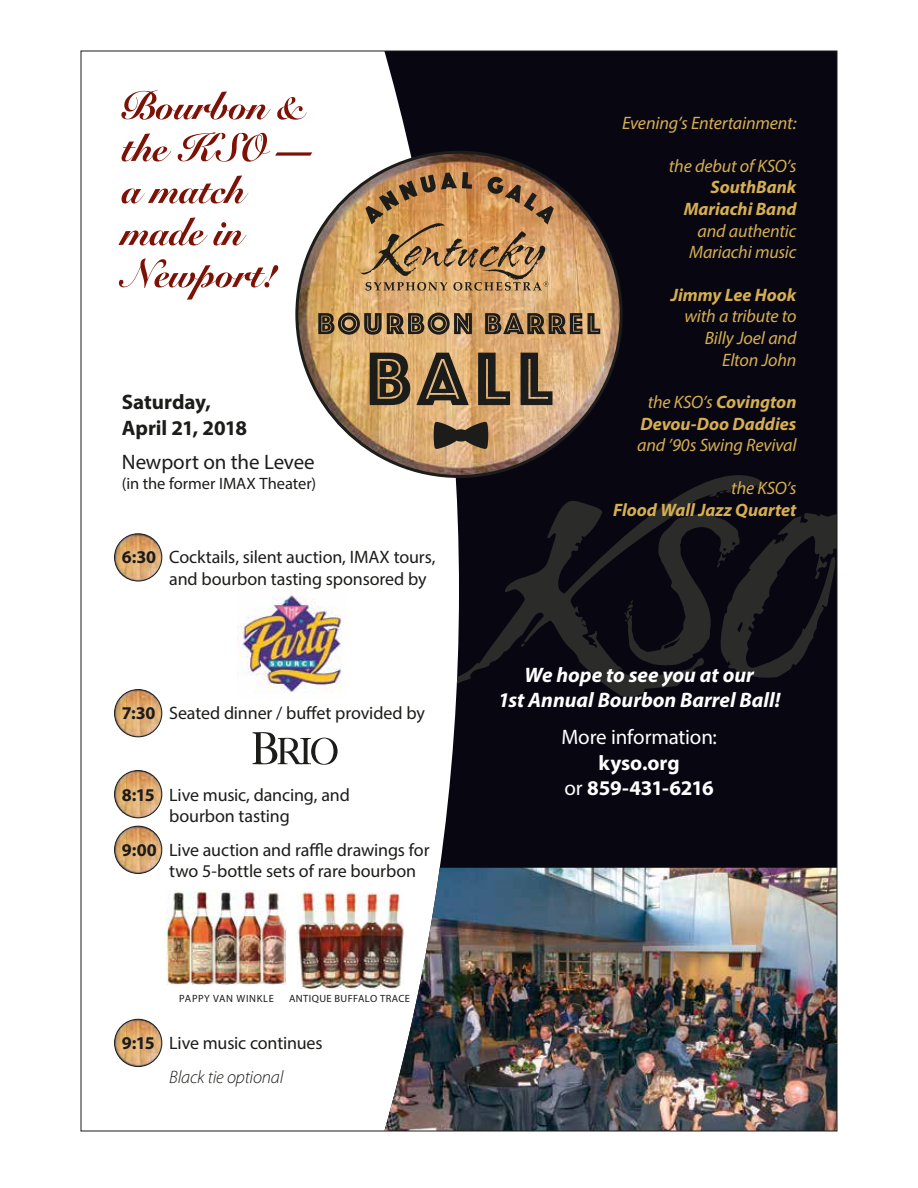
<style>
.page{position:relative;width:918px;height:1188px;background:#fff}
.page>*{position:absolute;margin:0;border:0;box-sizing:border-box;transform-origin:0 0}
.t1{font:italic 700 21px/25.2px "Myriad Pro";color:#fff;text-align:center}
.t2{font:700 21px/25.2px "Myriad Pro";letter-spacing:-.01em;color:#fff;text-align:center}
.t3{font:700 21px/25.2px "Myriad Pro";letter-spacing:-.005em;color:#1c1c1a}
.t4{font:21px "Myriad Pro";letter-spacing:-.005em;color:#1c1c1a}
.t5{font:21px "Myriad Pro";letter-spacing:-.01em;color:#fff}
.t6{font:18px/21.6px "Myriad Pro";letter-spacing:-.005em;color:#1c1c1a}
.t7{font:italic 18px/21.6px "Myriad Pro";letter-spacing:-.01em;color:#d6af52;text-align:center}
.t8{font:italic 700 18px/21.6px "Myriad Pro";color:#d6af52;text-align:right}
.t9{font:16.5px "Myriad Pro";color:#1c1c1a}
.t10{font:10.5px "Myriad Pro";letter-spacing:.045em;color:#1c1c1a}
.s1{font-weight:700}
.s2{font-weight:300;font-style:italic}
.s3{font-weight:400}
</style>
<div class="page">
<svg style="left:380px;top:53px;width:455px;height:815px;background:#212029"></svg>
<svg style="left:419px;top:475px;width:348px;height:222px;fill:#080611"></svg>
<svg style="left:521px;top:643px;width:4px;height:4px"></svg>
<svg style="left:717px;top:492px;width:7px;height:5px"></svg>
<svg style="left:625px;top:513px;width:210px;height:165px;background:#15131a"></svg>
<img style="left:385px;top:868px;width:450px;height:261px">
<img style="left:115px;top:534px;width:47px;height:47px;border-radius:24px">
<div style="left:114px;top:534px;width:48px;height:47px;border:1px solid #1c1c1a;border-radius:50%"></div>
<img style="left:115px;top:690px;width:47px;height:47px;border-radius:24px">
<div style="left:114px;top:689px;width:48px;height:48px;border:1px solid #1c1c1a;border-radius:50%"></div>
<img style="left:115px;top:771px;width:47px;height:47px;border-radius:24px">
<div style="left:114px;top:770px;width:48px;height:48px;border:1px solid #1c1c1a;border-radius:50%"></div>
<img style="left:115px;top:826px;width:47px;height:47px;border-radius:24px">
<div style="left:114px;top:826px;width:48px;height:48px;border:1px solid #1c1c1a;border-radius:50%"></div>
<img style="left:115px;top:1019px;width:47px;height:48px;border-radius:24px">
<div style="left:114px;top:1019px;width:48px;height:48px;border:1px solid #1c1c1a;border-radius:50%"></div>
<svg style="left:253px;top:732px;width:85px;height:33px"></svg>
<img style="left:238px;top:589px;width:104px;height:104px">
<svg style="left:121px;top:90px;width:150px;height:30px"></svg>
<svg style="left:277px;top:97px;width:30px;height:23px"></svg>
<svg style="left:122px;top:134px;width:49px;height:28px"></svg>
<svg style="left:178px;top:132px;width:134px;height:30px"></svg>
<svg style="left:122px;top:176px;width:126px;height:28px"></svg>
<svg style="left:118px;top:217px;width:129px;height:29px"></svg>
<svg style="left:119px;top:259px;width:159px;height:41px"></svg>
<img style="left:166px;top:891px;width:120px;height:94px">
<img style="left:297px;top:892px;width:106px;height:97px">
<img style="left:297px;top:152px;width:324px;height:324px;border-radius:162px">
<svg style="left:434px;top:422px;width:54px;height:27px"></svg>
<svg style="left:318px;top:313px;width:154px;height:22px;background:#746044"></svg>
<svg style="left:485px;top:313px;width:97px;height:21px;background:#6b563e"></svg>
<svg style="left:588px;top:313px;width:12px;height:21px"></svg>
<svg style="left:370px;top:353px;width:40px;height:52px;background:#4d412f"></svg>
<svg style="left:416px;top:353px;width:53px;height:52px;background:#816a4b"></svg>
<svg style="left:478px;top:353px;width:32px;height:52px;background:#6a563c"></svg>
<svg style="left:521px;top:353px;width:31px;height:52px;background:#695740"></svg>
<svg style="left:360px;top:172px;width:194px;height:119px;background:#b78957"></svg>
<p class="t3" style="left:122px;top:389px;width:127px">Saturday,<br>April 21, 2018</p>
<p class="t4" style="left:122px;top:449px;width:194px">Newport on the Levee</p>
<p class="t9" style="left:122px;top:473px;width:196px">(in the former IMAX Theater)</p>
<p class="t6" style="left:169px;top:546px;width:268px;text-indent:-47px"><span class="s1">6:30</span> Cocktails, silent auction, IMAX tours, and bourbon tasting sponsored by</p>
<p class="t6" style="left:122px;top:702px;width:304px"><span class="s1">7:30</span> Seated dinner / buffet provided by</p>
<p class="t6" style="left:169px;top:783px;width:182px;text-indent:-47px"><span class="s1">8:15</span> Live music, dancing, and bourbon tasting</p>
<p class="t6" style="left:169px;top:839px;width:262px;text-indent:-47px"><span class="s1">9:00</span> Live auction and raffle drawings for two 5-bottle sets of rare bourbon</p>
<p class="t10" style="left:179px;top:992px;width:96px">PAPPY VAN WINKLE</p>
<p class="t10" style="left:289px;top:992px;width:123px">ANTIQUE BUFFALO TRACE</p>
<p class="t6" style="left:122px;top:1026px;width:202px;line-height:33.6px;text-align:center"><span class="s1">9:15</span> Live music continues<br><span class="s2">Black tie optional</span></p>
<p class="t7" style="left:622px;top:112px;width:176px">Evening’s Entertainment:</p>
<p class="t7" style="left:669px;top:155px;width:129px">the debut of KSO’s</p>
<p class="t8" style="left:684px;top:176px;width:114px">SouthBank<br>Mariachi Band</p>
<p class="t7" style="left:689px;top:220px;width:109px">and authentic<br>Mariachi music</p>
<p class="t8" style="left:671px;top:283px;width:127px">Jimmy Lee Hook</p>
<p class="t7" style="left:684px;top:305px;width:114px;text-align:right">with a tribute to<br>Billy Joel and<br>Elton John</p>
<p class="t8" style="left:640px;top:391px;width:158px;text-align:center"><span class="s3">the KSO’s</span> Covington<br>Devou-Doo Daddies</p>
<p class="t7" style="left:637px;top:434px;width:161px">and ’90s Swing Revival</p>
<p class="t7" style="left:731px;top:477px;width:67px">the KSO’s</p>
<p class="t8" style="left:613px;top:498px;width:185px">Flood Wall Jazz Quartet</p>
<p class="t1" style="left:498px;top:662px;width:284px">We hope to see you at our<br>1st Annual Bourbon Barrel Ball!</p>
<p class="t5" style="left:561px;top:724px;width:157px">More information:</p>
<p class="t2" style="left:565px;top:749px;width:151px">kyso.org<br><span class="s3">or</span> 859-431-6216</p>
</div>
